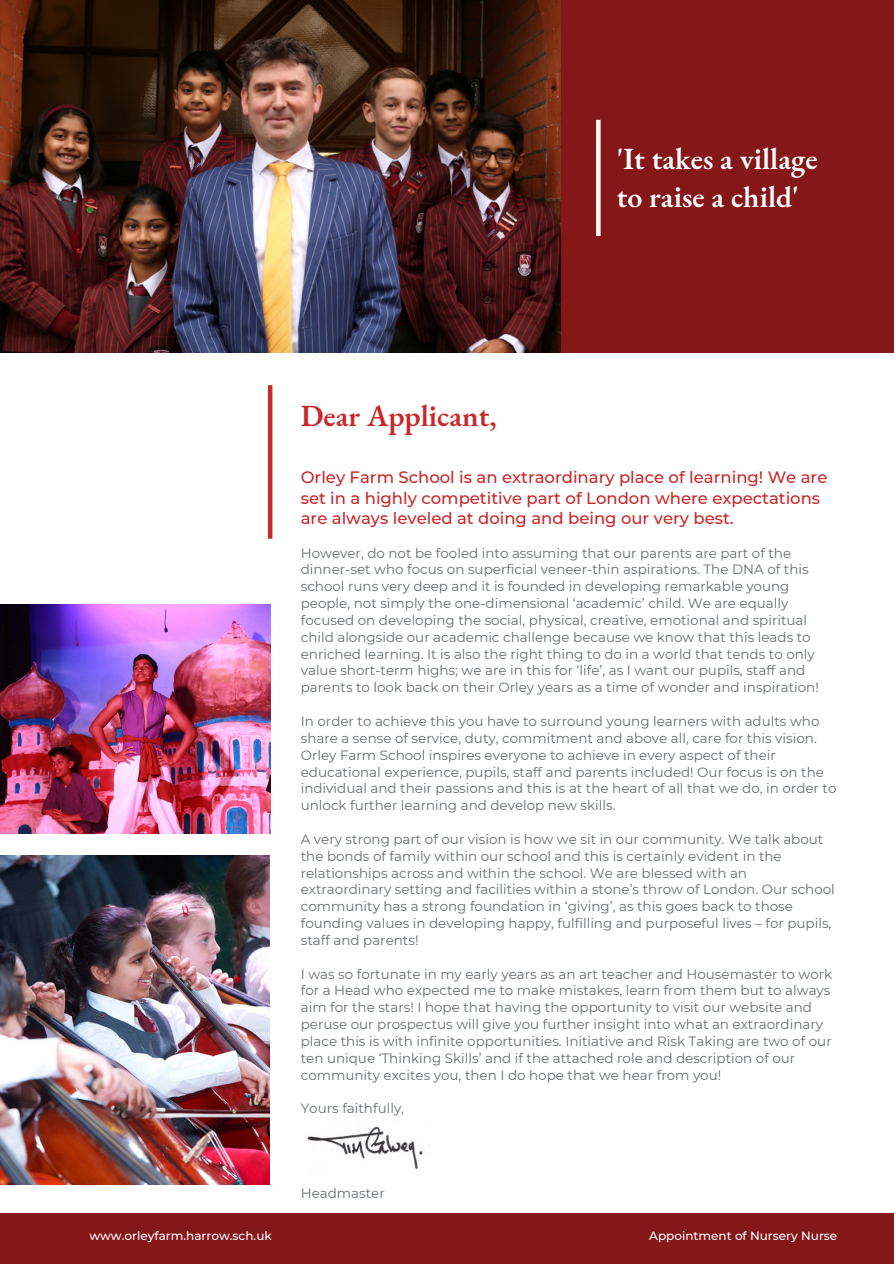
<style>
.page{position:relative;width:894px;height:1264px;background:#fff}
.page>*{position:absolute;margin:0;border:0;box-sizing:border-box;transform-origin:0 0}
.t1{font:600 30px/38.2px "EB Garamond";color:#fff}
.t2{font:600 30px "EB Garamond";color:#c92729}
.t3{font:500 16.5px/20.2px "Montserrat";color:#c92729}
.t4{font:13.5px/16.8px "Montserrat";color:#686d71}
.t5{font:500 12px "Montserrat";color:#fff}
</style>
<div class="page">
<div style="left:0;top:1212px;width:893px;height:51px;background:#851719"></div>
<hr style="left:268px;top:385px;width:4px;height:154px;background:#c92729">
<img style="left:307px;top:1126px;width:116px;height:44px">
<div style="left:559px;top:0;width:334px;height:353px;background:#851719"></div>
<img style="left:0;top:0;width:560px;height:352px">
<svg style="left:596px;top:120px;width:4px;height:116px"></svg>
<img style="left:0;top:604px;width:270px;height:229px">
<img style="left:1px;top:855px;width:269px;height:329px">
<p class="t1" style="left:616px;top:139px;width:202px">'It takes a village to raise a child'</p>
<p class="t2" style="left:301px;top:396px;width:197px">Dear Applicant,</p>
<h1 class="t3" style="left:301px;top:467px;width:528px">Orley Farm School is an extraordinary place of learning! We are set in a highly competitive part of London where expectations are always leveled at doing and being our very best.</h1>
<p class="t4" style="left:301px;top:544px;width:519px">However, do not be fooled into assuming that our parents are part of the dinner-set who focus on superficial veneer-thin aspirations. The DNA of this school runs very deep and it is founded in developing remarkable young people, not simply the one-dimensional ‘academic’ child. We are equally focused on developing the social, physical, creative, emotional and spiritual child alongside our academic challenge because we know that this leads to enriched learning. It is also the right thing to do in a world that tends to only value short-term highs; we are in this for ‘life’, as I want our pupils, staff and parents to look back on their Orley years as a time of wonder and inspiration!</p>
<p class="t4" style="left:301px;top:712px;width:537px">In order to achieve this you have to surround young learners with adults who share a sense of service, duty, commitment and above all, care for this vision.<br>Orley Farm School inspires everyone to achieve in every aspect of their educational experience, pupils, staff and parents included! Our focus is on the individual and their passions and this is at the heart of all that we do, in order to unlock further learning and develop new skills.</p>
<h1 class="t4" style="left:301px;top:830px;width:535px">A very strong part of our vision is how we sit in our community. We talk about the bonds of family within our school and this is certainly evident in the relationships across and within the school. We are blessed with an extraordinary setting and facilities within a stone’s throw of London. Our school community has a strong foundation in ‘giving’, as this goes back to those founding values in developing happy, fulfilling and purposeful lives – for pupils, staff and parents!</h1>
<h2 class="t4" style="left:301px;top:965px;width:533px">I was so fortunate in my early years as an art teacher and Housemaster to work for a Head who expected me to make mistakes, learn from them but to always aim for the stars! I hope that having the opportunity to visit our website and peruse our prospectus will give you further insight into what an extraordinary place this is with infinite opportunities. Initiative and Risk Taking are two of our ten unique ‘Thinking Skills’ and if the attached role and description of our community excites you, then I do hope that we hear from you!</h2>
<h3 class="t4" style="left:301px;top:1100px;width:105px">Yours faithfully,</h3>
<h3 class="t4" style="left:301px;top:1184px;width:85px">Headmaster</h3>
<p class="t5" style="left:89px;top:1228px;width:184px">www.orleyfarm.harrow.sch.uk</p>
<p class="t5" style="left:649px;top:1228px;width:189px">Appointment of Nursery Nurse</p>
</div>
